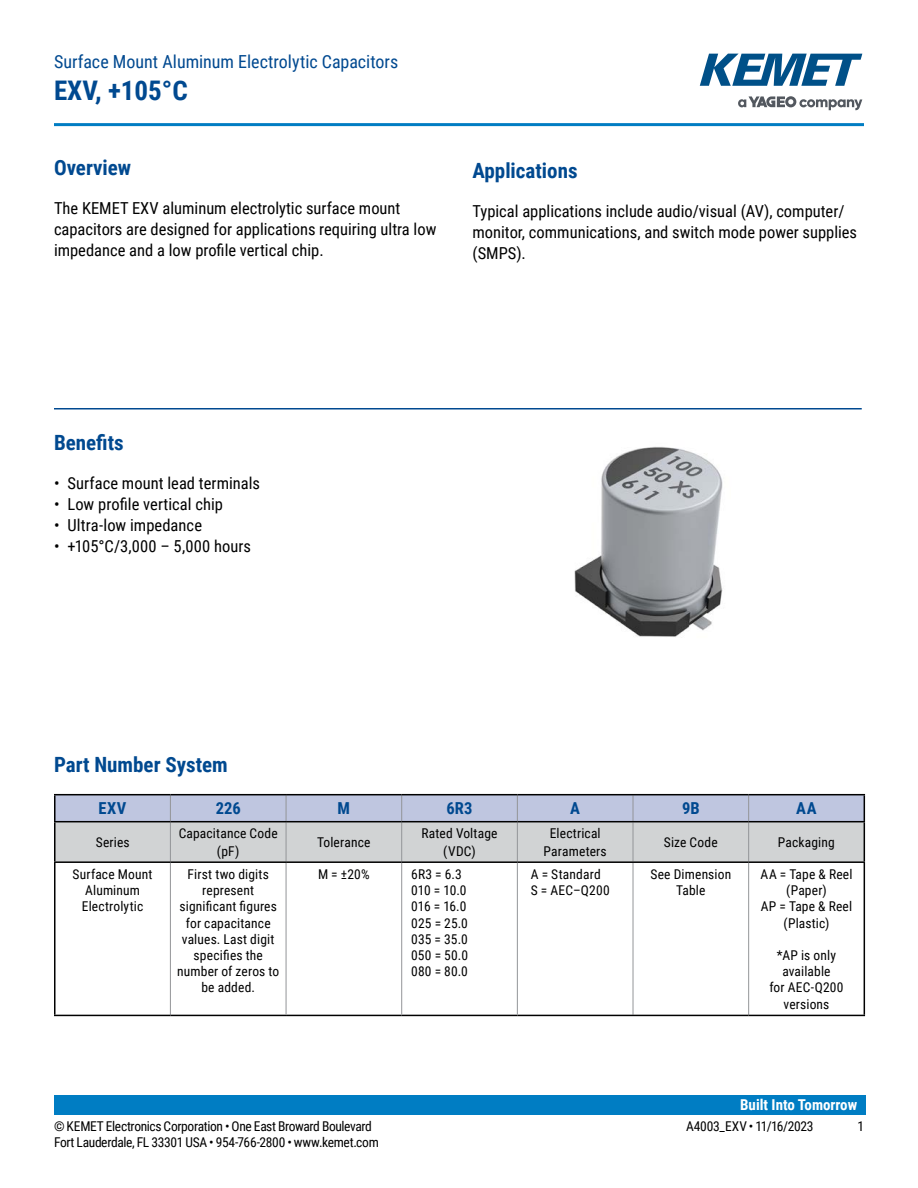
<style>
.page{position:relative;width:918px;height:1188px;background:#fff}
.page>*{position:absolute;margin:0;border:0;box-sizing:border-box;transform-origin:0 0}
.t1{font:700 27px "Roboto Condensed";color:#004990}
.t2{font:700 21px "Roboto Condensed";color:#004990}
.t3{font:18px "Roboto Condensed";color:#004990}
.t4{font:16.5px/21px "Roboto Condensed";color:#000}
.t5{font:700 16.5px "Roboto Condensed";letter-spacing:.005em;color:#004990}
.t6{font:700 15px "Roboto Condensed";color:#fff}
.t7{font:13.5px/16.2px "Roboto Condensed";letter-spacing:.01em;color:#000;text-align:center}
.t8{font:13.5px "Roboto Condensed";letter-spacing:-.025em;color:#000}
.t9{font:13.5px "Roboto Condensed";letter-spacing:-.015em;color:#000}
</style>
<div class="page">
<svg style="left:738px;top:96px;width:124px;height:14px"></svg>
<svg style="left:700px;top:54px;width:162px;height:32px"></svg>
<hr style="left:54px;top:123px;width:810px;height:3px;background:#007dc3">
<div style="left:54px;top:1095px;width:811px;height:20px;background:#007dc3"></div>
<hr style="left:54px;top:408px;width:808px;height:2px;background:#004990">
<hr style="left:170px;top:863px;width:1px;height:152px;background:#939598">
<hr style="left:633px;top:863px;width:1px;height:152px;background:#939598">
<hr style="left:748px;top:863px;width:1px;height:152px;background:#939598">
<svg style="left:56px;top:795px;width:809px;height:66px"></svg>
<hr style="left:54px;top:822px;width:2px;height:39px;background:#000">
<hr style="left:864px;top:822px;width:1px;height:39px;background:#000">
<hr style="left:54px;top:794px;width:116px;height:1px;background:#000">
<hr style="left:54px;top:795px;width:2px;height:26px;background:#000">
<hr style="left:170px;top:794px;width:116px;height:1px;background:#000">
<hr style="left:286px;top:794px;width:116px;height:1px;background:#000">
<hr style="left:402px;top:794px;width:115px;height:1px;background:#000">
<hr style="left:517px;top:794px;width:116px;height:1px;background:#000">
<hr style="left:633px;top:794px;width:116px;height:1px;background:#000">
<hr style="left:749px;top:794px;width:116px;height:1px;background:#000">
<hr style="left:54px;top:821px;width:116px;height:1px;background:#000">
<hr style="left:170px;top:821px;width:116px;height:1px;background:#000">
<hr style="left:286px;top:821px;width:116px;height:1px;background:#000">
<hr style="left:402px;top:821px;width:115px;height:1px;background:#000">
<hr style="left:517px;top:821px;width:116px;height:1px;background:#000">
<hr style="left:633px;top:821px;width:116px;height:1px;background:#000">
<hr style="left:749px;top:821px;width:116px;height:1px;background:#000">
<hr style="left:54px;top:861px;width:116px;height:2px;background:#000">
<hr style="left:54px;top:863px;width:2px;height:152px;background:#000">
<hr style="left:170px;top:861px;width:116px;height:2px;background:#000">
<hr style="left:402px;top:861px;width:115px;height:2px;background:#000">
<hr style="left:54px;top:1015px;width:116px;height:1px;background:#000">
<hr style="left:170px;top:1015px;width:116px;height:1px;background:#000">
<hr style="left:402px;top:1015px;width:115px;height:1px;background:#000">
<hr style="left:517px;top:861px;width:116px;height:2px;background:#000">
<hr style="left:633px;top:861px;width:116px;height:2px;background:#000">
<hr style="left:749px;top:861px;width:116px;height:2px;background:#000">
<hr style="left:864px;top:863px;width:1px;height:152px;background:#000">
<hr style="left:517px;top:1015px;width:116px;height:1px;background:#000">
<hr style="left:633px;top:1015px;width:116px;height:1px;background:#000">
<hr style="left:749px;top:1015px;width:116px;height:1px;background:#000">
<hr style="left:517px;top:863px;width:1px;height:152px;background:#939598">
<hr style="left:286px;top:861px;width:116px;height:2px;background:#000">
<hr style="left:286px;top:1015px;width:116px;height:1px;background:#000">
<hr style="left:286px;top:863px;width:1px;height:152px;background:#939598">
<hr style="left:401px;top:863px;width:1px;height:152px;background:#939598">
<img style="left:574px;top:446px;width:149px;height:191px">
<h3 class="t3" style="left:54px;top:48px;width:346px">Surface Mount Aluminum Electrolytic Capacitors</h3>
<h1 class="t1" style="left:54px;top:71px;width:135px">EXV, +105°C</h1>
<h2 class="t2" style="left:54px;top:153px;width:79px">Overview</h2>
<p class="t4" style="left:54px;top:197px;width:384px">The KEMET EXV aluminum electrolytic surface mount capacitors are designed for applications requiring ultra low impedance and a low profile vertical chip.</p>
<h2 class="t2" style="left:472px;top:156px;width:107px">Applications</h2>
<p class="t4" style="left:472px;top:200px;width:386px">Typical applications include audio/visual (AV), computer/ monitor, communications, and switch mode power supplies (SMPS).</p>
<h2 class="t2" style="left:54px;top:428px;width:71px">Benefits</h2>
<p class="t4" style="left:54px;top:472px;width:207px">• Surface mount lead terminals</p>
<p class="t4" style="left:54px;top:493px;width:171px">• Low profile vertical chip</p>
<p class="t4" style="left:54px;top:514px;width:150px">• Ultra-low impedance</p>
<p class="t4" style="left:54px;top:535px;width:199px">• +105°C/3,000 – 5,000 hours</p>
<h2 class="t2" style="left:54px;top:750px;width:175px">Part Number System</h2>
<p class="t5" style="left:99px;top:797px;width:29px">EXV</p>
<p class="t5" style="left:216px;top:797px;width:27px">226</p>
<p class="t5" style="left:338px;top:797px;width:14px">M</p>
<p class="t5" style="left:447px;top:797px;width:28px">6R3</p>
<p class="t5" style="left:570px;top:797px;width:11px">A</p>
<p class="t5" style="left:682px;top:797px;width:19px">9B</p>
<p class="t5" style="left:796px;top:797px;width:22px">AA</p>
<p class="t7" style="left:96px;top:834px;width:35px">Series</p>
<p class="t7" style="left:179px;top:824px;width:101px;line-height:18px">Capacitance Code (pF)</p>
<p class="t7" style="left:317px;top:834px;width:55px">Tolerance</p>
<p class="t7" style="left:422px;top:824px;width:77px;line-height:18px">Rated Voltage (VDC)</p>
<p class="t7" style="left:544px;top:824px;width:65px;line-height:18px">Electrical<br>Parameters</p>
<p class="t7" style="left:664px;top:834px;width:55px">Size Code</p>
<p class="t7" style="left:778px;top:834px;width:58px">Packaging</p>
<p class="t7" style="left:73px;top:866px;width:82px">Surface Mount<br>Aluminum<br>Electrolytic</p>
<p class="t7" style="left:177px;top:866px;width:104px">First two digits represent significant figures for capacitance values. Last digit specifies the number of zeros to be added.</p>
<p class="t7" style="left:318px;top:866px;width:53px">M = ±20%</p>
<p class="t7" style="left:411px;top:866px;width:58px;text-align:left">6R3 = 6.3<br>010 = 10.0<br>016 = 16.0<br>025 = 25.0<br>035 = 35.0<br>050 = 50.0<br>080 = 80.0</p>
<p class="t7" style="left:531px;top:866px;width:80px;text-align:left">A = Standard<br>S = AEC–Q200</p>
<p class="t7" style="left:650px;top:866px;width:82px">See Dimension<br>Table</p>
<p class="t7" style="left:760px;top:866px;width:94px">AA = Tape &amp; Reel (Paper)<br>AP = Tape &amp; Reel (Plastic)</p>
<p class="t7" style="left:769px;top:947px;width:76px">*AP is only available<br>for AEC-Q200 versions</p>
<p class="t6" style="left:740px;top:1094px;width:119px">Built Into Tomorrow</p>
<p class="t8" style="left:54px;top:1116px;width:319px">© KEMET Electronics Corporation • One East Broward Boulevard</p>
<p class="t9" style="left:686px;top:1116px;width:129px">A4003_EXV • 11/16/2023</p>
<p class="t7" style="left:857px;top:1117px;width:8px">1</p>
<p class="t8" style="left:54px;top:1133px;width:326px">Fort Lauderdale, FL 33301 USA • 954-766-2800 • www.kemet.com</p>
</div>
